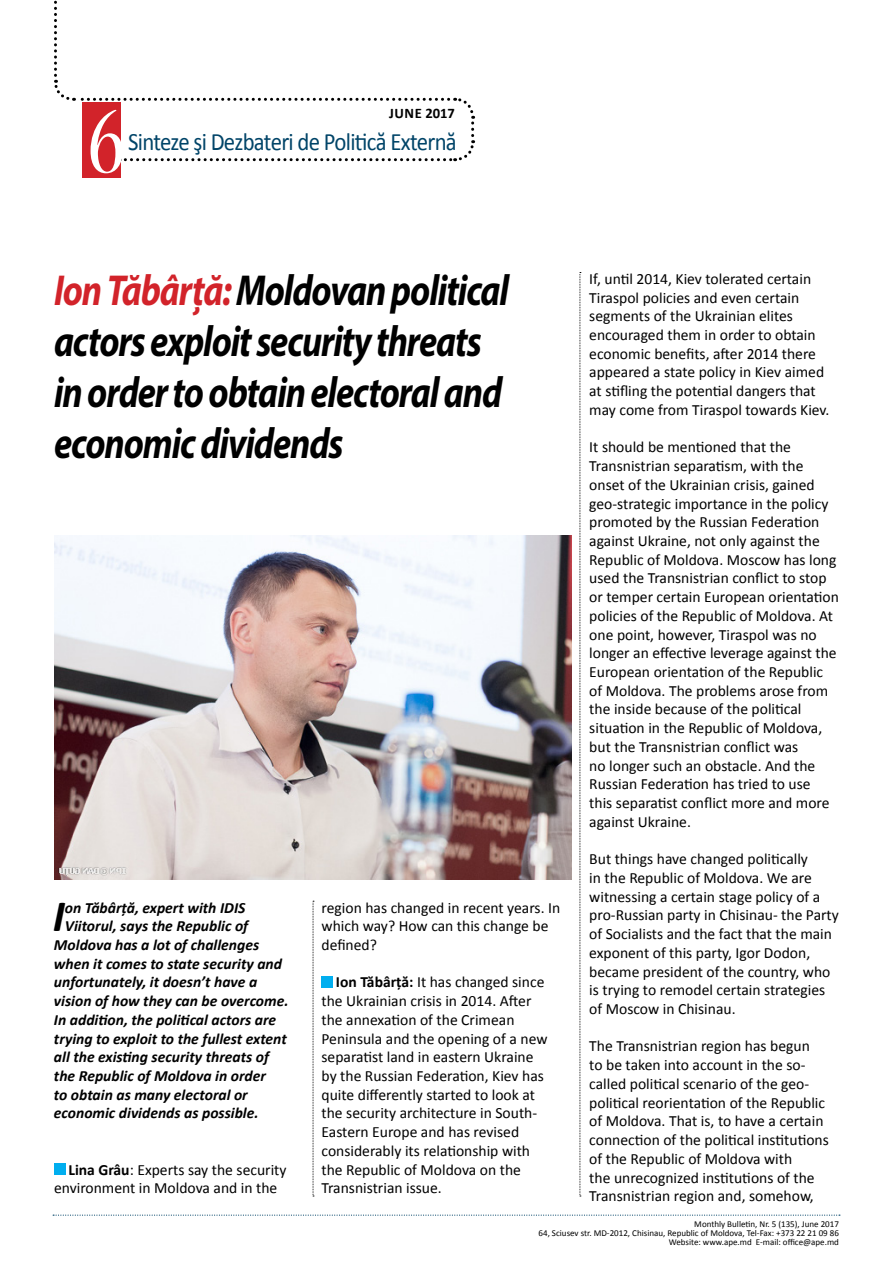
<style>
.page{position:relative;width:893px;height:1263px;background:#fff}
.page>*{position:absolute;margin:0;border:0;box-sizing:border-box;transform-origin:0 0}
.t1{font:condensed 102px "Nueva Std";color:#fff}
.t2{font:italic 700 45.15px "Calibri";color:#000}
.t3{font:italic 700 43.5px/51px "Myriad Pro";letter-spacing:-.03em;color:#000;scale:.83 1}
.t4{font:25.05px "Calibri";letter-spacing:-.03em;color:#004468;scale:.91 1}
.t5{font:15.6px/18.8px "Calibri";color:#000}
.t6{font:italic 700 15.6px "Calibri";color:#000}
.t7{font:700 14.55px "Calibri";letter-spacing:.02em;color:#000}
.t8{font:9px/9px "Calibri";color:#000;text-align:right}
.s1{color:#d2232a}
.s2{font-weight:700}
</style>
<div class="page">
<svg style="left:54px;top:0;width:422px;height:162px"></svg>
<div style="left:82px;top:102px;width:38px;height:76px;background:#d2232a"></div>
<svg style="left:53px;top:1214px;width:787px;height:2px"></svg>
<svg style="left:313px;top:901px;width:1px;height:295px"></svg>
<svg style="left:580px;top:272px;width:1px;height:924px"></svg>
<div style="left:54px;top:1163px;width:12px;height:11px;background:#00aeef"></div>
<div style="left:322px;top:976px;width:11px;height:11px;background:#00aeef"></div>
<img style="left:54px;top:536px;width:517px;height:344px">
<p class="t7" style="left:389px;top:104px;width:67px">JUNE 2017</p>
<h1 class="t1" style="left:87px;top:96px;width:40px">6</h1>
<h3 class="t4" style="left:128px;top:126px;width:363px">Sinteze şi Dezbateri de Politică Externă</h3>
<h3 class="t3" style="left:54px;top:263px;width:550px"><span class="s1">Ion Tăbârță:</span> Moldovan political actors exploit security threats in order to obtain electoral and economic dividends</h3>
<p class="t5" style="left:589px;top:269px;width:241px">If, until 2014, Kiev tolerated certain Tiraspol policies and even certain segments of the Ukrainian elites encouraged them in order to obtain economic benefits, after 2014 there appeared a state policy in Kiev aimed at stifling the potential dangers that may come from Tiraspol towards Kiev.</p>
<p class="t5" style="left:589px;top:438px;width:251px">It should be mentioned that the Transnistrian separatism, with the onset of the Ukrainian crisis, gained geo-strategic importance in the policy promoted by the Russian Federation against Ukraine, not only against the Republic of Moldova. Moscow has long used the Transnistrian conflict to stop or temper certain European orientation policies of the Republic of Moldova. At one point, however, Tiraspol was no longer an effective leverage against the European orientation of the Republic of Moldova. The problems arose from the inside because of the political situation in the Republic of Moldova, but the Transnistrian conflict was<br>no longer such an obstacle. And the Russian Federation has tried to use<br>this separatist conflict more and more against Ukraine.</p>
<p class="t5" style="left:589px;top:850px;width:251px">But things have changed politically<br>in the Republic of Moldova. We are witnessing a certain stage policy of a pro-Russian party in Chisinau- the Party of Socialists and the fact that the main exponent of this party, Igor Dodon, became president of the country, who is trying to remodel certain strategies of Moscow in Chisinau.</p>
<p class="t5" style="left:589px;top:1037px;width:241px">The Transnistrian region has begun<br>to be taken into account in the so&shy;called political scenario of the geo&shy;political reorientation of the Republic of Moldova. That is, to have a certain connection of the political institutions of the Republic of Moldova with<br>the unrecognized institutions of the Transnistrian region and, somehow,</p>
<h2 class="t2" style="left:53px;top:887px;width:14px">I</h2>
<p class="t6" style="left:65px;top:897px;width:182px">on Tăbârţă, expert with IDIS</p>
<p class="t5" style="left:322px;top:898px;width:240px">region has changed in recent years. In which way? How can this change be defined?</p>
<p class="t5" style="left:322px;top:973px;width:227px;text-indent:14px"><span class="s2">Ion Tăbârţă:</span> It has changed since the Ukrainian crisis in 2014. After the annexation of the Crimean<br>Peninsula and the opening of a new separatist land in eastern Ukraine by the Russian Federation, Kiev has quite differently started to look at the security architecture in South-<br>Eastern Europe and has revised considerably its relationship with the Republic of Moldova on the<br>Transnistrian issue.</p>
<p class="t6" style="left:65px;top:916px;width:185px">Viitorul, says the Republic of</p>
<p class="t6" style="left:54px;top:935px;width:207px">Moldova has a lot of challenges</p>
<p class="t6" style="left:54px;top:953px;width:230px">when it comes to state security and</p>
<p class="t6" style="left:54px;top:972px;width:205px">unfortunately, it doesn’t have a</p>
<p class="t6" style="left:54px;top:991px;width:236px">vision of how they can be overcome.</p>
<p class="t6" style="left:54px;top:1010px;width:224px">In addition, the political actors are</p>
<p class="t6" style="left:54px;top:1028px;width:234px">trying to exploit to the fullest extent</p>
<p class="t6" style="left:54px;top:1047px;width:216px">all the existing security threats of</p>
<p class="t6" style="left:54px;top:1066px;width:213px">the Republic of Moldova in order</p>
<p class="t6" style="left:54px;top:1085px;width:195px">to obtain as many electoral or</p>
<p class="t6" style="left:54px;top:1103px;width:206px">economic dividends as possible.</p>
<p class="t5" style="left:54px;top:1160px;width:234px;text-indent:14px"><span class="s2">Lina Grâu</span>: Experts say the security environment in Moldova and in the</p>
<p class="t8" style="left:539px;top:1219px;width:302px">Monthly Bulletin, Nr. 5 (135), June 2017<br>64, Sciusev str. MD-2012, Chisinau, Republic of Moldova, Tel-Fax: +373 22 21 09 86<br>Website: www.ape.md E-mail: office@ape.md</p>
</div>
